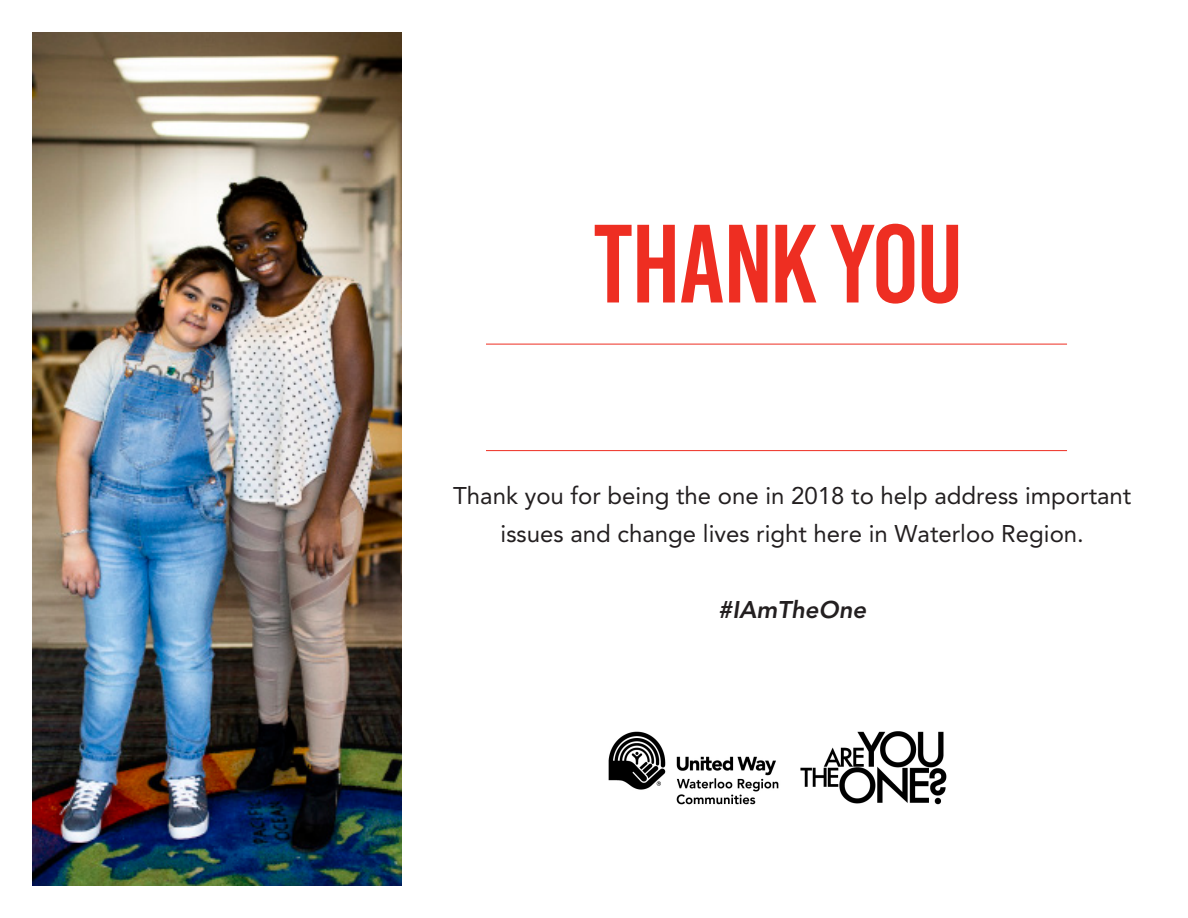
<style>
.page{position:relative;width:1188px;height:918px;background:#fff}
.page>*{position:absolute;margin:0;border:0;box-sizing:border-box;transform-origin:0 0}
.t1{font:111px "Bebas Kai";letter-spacing:-.02em;color:#ee2e22}
.t2{font:24px/38.2px "Avenir LT Std";color:#231f20;text-align:center}
.t3{font:italic 800 24px "Avenir LT Std";color:#231f20}
</style>
<div class="page">
<img style="left:32px;top:32px;width:369px;height:854px">
<hr style="left:486px;top:344px;width:581px;height:1px;background:#ee2e22">
<hr style="left:486px;top:450px;width:581px;height:1px;background:#ee2e22">
<img style="left:608px;top:731px;width:339px;height:74px">
<p class="t1" style="left:594px;top:204px;width:372px">THANK YOU</p>
<p class="t2" style="left:453px;top:477px;width:680px">Thank you for being the one in 2018 to help address important issues and change lives right here in Waterloo Region.</p>
<p class="t3" style="left:718px;top:596px;width:149px">#IAmTheOne</p>
</div>
